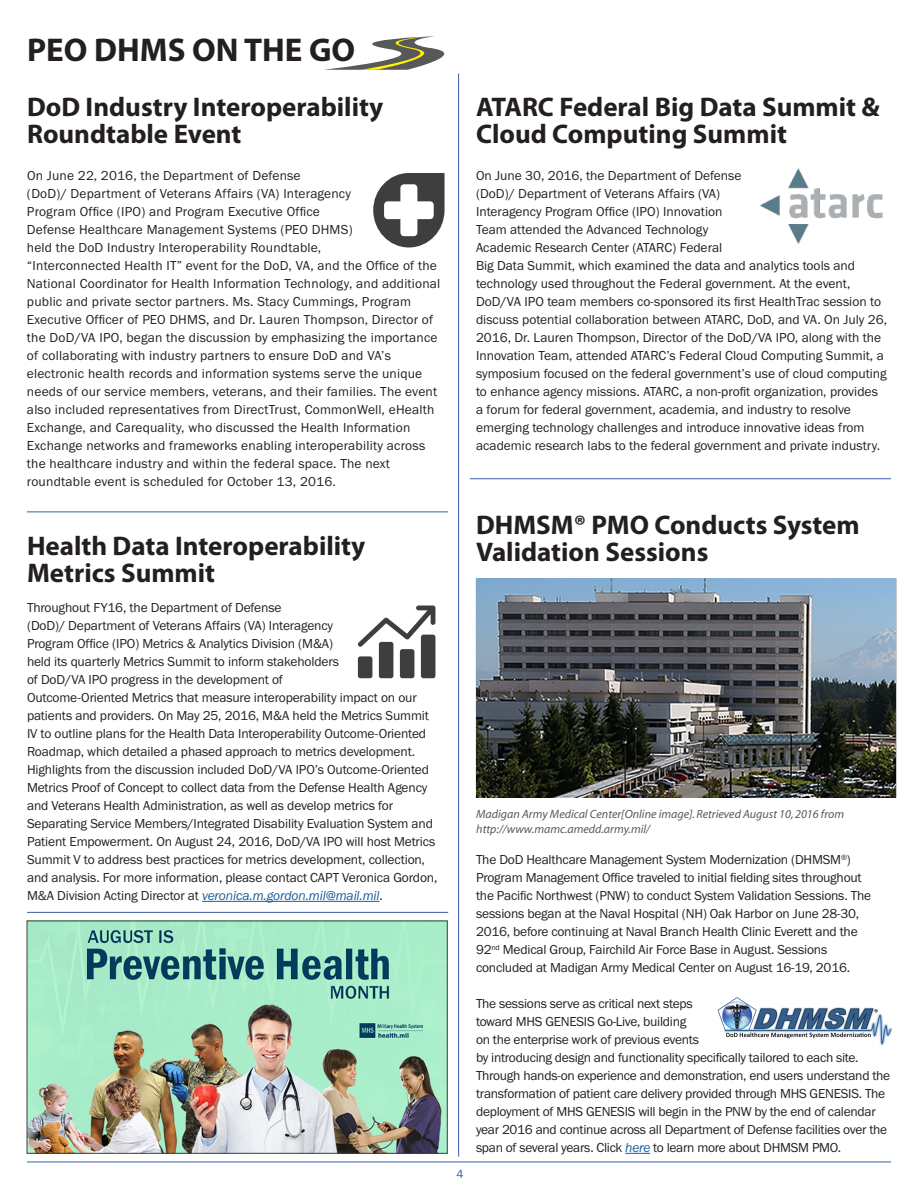
<style>
.page{position:relative;width:918px;height:1188px;background:#fff}
.page>*{position:absolute;margin:0;border:0;box-sizing:border-box;transform-origin:0 0}
.t1{font:700 33px "Myriad Pro";color:#231f20}
.t2{font:700 27px/27px "Myriad Pro";color:#231f20}
.t3{font:13.5px/18px "Franklin Gothic URW Boo";letter-spacing:-.01em;color:#231f20}
.t4{font:13.5px/18px "Franklin Gothic URW Boo";letter-spacing:.015em;color:#231f20}
.t5{font:italic 12px/14.4px "Myriad";color:#57585a}
.t6{font:12px "Franklin Gothic URW Boo";color:#385caa}
.t7{font:10.05px "Myriad Pro";color:#040503}
.s1{font-family:"Franklin Gothic URW Boo Ita";color:#175d9e}
</style>
<div class="page">
<hr style="left:458px;top:74px;width:1px;height:1083px;background:#385caa">
<hr style="left:27px;top:512px;width:421px;height:1px;background:#385caa">
<hr style="left:470px;top:478px;width:421px;height:1px;background:#385caa">
<svg style="left:324px;top:36px;width:121px;height:34px"></svg>
<svg style="left:625px;top:1153px;width:25px;height:1px"></svg>
<hr style="left:202px;top:901px;width:178px;height:1px;background:#175d9e">
<hr style="left:27px;top:912px;width:421px;height:1px;background:#385caa">
<hr style="left:27px;top:1162px;width:864px;height:1px;background:#385caa">
<svg style="left:373px;top:173px;width:72px;height:75px"></svg>
<div style="left:358px;top:656px;width:14px;height:22px;background:#3e3e3f;border-radius:2px"></div>
<div style="left:379px;top:642px;width:14px;height:36px;background:#3e3e3f;border-radius:2px"></div>
<div style="left:400px;top:649px;width:14px;height:29px;background:#3e3e3f;border-radius:2px"></div>
<div style="left:421px;top:635px;width:14px;height:43px;background:#3e3e3f;border-radius:2px"></div>
<svg style="left:358px;top:606px;width:77px;height:41px"></svg>
<img style="left:29px;top:923px;width:417px;height:229px">
<div style="left:27px;top:921px;width:421px;height:233px;border:1px solid #3e3e3f"></div>
<img style="left:760px;top:168px;width:123px;height:76px">
<img style="left:476px;top:579px;width:420px;height:218px">
<img style="left:717px;top:998px;width:175px;height:48px">
<p class="t1" style="left:27px;top:29px;width:330px">PEO DHMS ON THE GO</p>
<p class="t2" style="left:27px;top:93px;width:358px">DoD Industry Interoperability<br>Roundtable Event</p>
<p class="t4" style="left:27px;top:166px;width:415px">On June 22, 2016, the Department of Defense<br>(DoD)/ Department of Veterans Affairs (VA) Interagency<br>Program Office (IPO) and Program Executive Office<br>Defense Healthcare Management Systems (PEO DHMS)<br>held the DoD Industry Interoperability Roundtable,<br>“Interconnected Health IT” event for the DoD, VA, and the Office of the National Coordinator for Health Information Technology, and additional public and private sector partners. Ms. Stacy Cummings, Program Executive Officer of PEO DHMS, and Dr. Lauren Thompson, Director of the DoD/VA IPO, began the discussion by emphasizing the importance of collaborating with industry partners to ensure DoD and VA’s electronic health records and information systems serve the unique needs of our service members, veterans, and their families. The event also included representatives from DirectTrust, CommonWell, eHealth Exchange, and Carequality, who discussed the Health Information Exchange networks and frameworks enabling interoperability across the healthcare industry and within the federal space. The next roundtable event is scheduled for October 13, 2016.</p>
<p class="t2" style="left:27px;top:531px;width:340px">Health Data Interoperability<br>Metrics Summit</p>
<p class="t3" style="left:27px;top:598px;width:412px">Throughout FY16, the Department of Defense<br>(DoD)/ Department of Veterans Affairs (VA) Interagency<br>Program Office (IPO) Metrics &amp; Analytics Division (M&amp;A)<br>held its quarterly Metrics Summit to inform stakeholders<br>of DoD/VA IPO progress in the development of<br>Outcome-Oriented Metrics that measure interoperability impact on our patients and providers. On May 25, 2016, M&amp;A held the Metrics Summit IV to outline plans for the Health Data Interoperability Outcome-Oriented Roadmap, which detailed a phased approach to metrics development.<br>Highlights from the discussion included DoD/VA IPO’s Outcome-Oriented Metrics Proof of Concept to collect data from the Defense Health Agency and Veterans Health Administration, as well as develop metrics for Separating Service Members/Integrated Disability Evaluation System and Patient Empowerment. On August 24, 2016, DoD/VA IPO will host Metrics Summit V to address best practices for metrics development, collection, and analysis. For more information, please contact CAPT Veronica Gordon, M&amp;A Division Acting Director at <span class="s1">veronica.m.gordon.mil@mail.mil</span>.</p>
<p class="t2" style="left:476px;top:93px;width:405px">ATARC Federal Big Data Summit &amp;<br>Cloud Computing Summit</p>
<p class="t3" style="left:476px;top:166px;width:413px">On June 30, 2016, the Department of Defense<br>(DoD)/ Department of Veterans Affairs (VA)<br>Interagency Program Office (IPO) Innovation<br>Team attended the Advanced Technology<br>Academic Research Center (ATARC) Federal<br>Big Data Summit, which examined the data and analytics tools and technology used throughout the Federal government. At the event, DoD/VA IPO team members co-sponsored its first HealthTrac session to discuss potential collaboration between ATARC, DoD, and VA. On July 26, 2016, Dr. Lauren Thompson, Director of the DoD/VA IPO, along with the Innovation Team, attended ATARC’s Federal Cloud Computing Summit, a symposium focused on the federal government’s use of cloud computing to enhance agency missions. ATARC, a non-profit organization, provides a forum for federal government, academia, and industry to resolve emerging technology challenges and introduce innovative ideas from academic research labs to the federal government and private industry.</p>
<p class="t2" style="left:476px;top:511px;width:385px">DHMSM® PMO Conducts System<br>Validation Sessions</p>
<p class="t6" style="left:457px;top:1167px;width:9px">4</p>
<p class="t5" style="left:476px;top:808px;width:369px">Madigan Army Medical Center[Online image]. Retrieved August 10, 2016 from http://www.mamc.amedd.army.mil/</p>
<p class="t3" style="left:476px;top:850px;width:397px">The DoD Healthcare Management System Modernization (DHMSM<sup>®</sup>)<br>Program Management Office traveled to initial fielding sites throughout the Pacific Northwest (PNW) to conduct System Validation Sessions. The sessions began at the Naval Hospital (NH) Oak Harbor on June 28-30, 2016, before continuing at Naval Branch Health Clinic Everett and the 92<sup>nd</sup> Medical Group, Fairchild Air Force Base in August. Sessions concluded at Madigan Army Medical Center on August 16-19, 2016.</p>
<p class="t3" style="left:476px;top:994px;width:416px">The sessions serve as critical next steps<br>toward MHS GENESIS Go-Live, building<br>on the enterprise work of previous events<br>by introducing design and functionality specifically tailored to each site.<br>Through hands-on experience and demonstration, end users understand the transformation of patient care delivery provided through MHS GENESIS. The deployment of MHS GENESIS will begin in the PNW by the end of calendar year 2016 and continue across all Department of Defense facilities over the span of several years. Click <span class="s1">here</span> to learn more about DHMSM PMO.</p>
<p class="t7" style="left:874px;top:1006px;width:6px">®</p>
</div>
